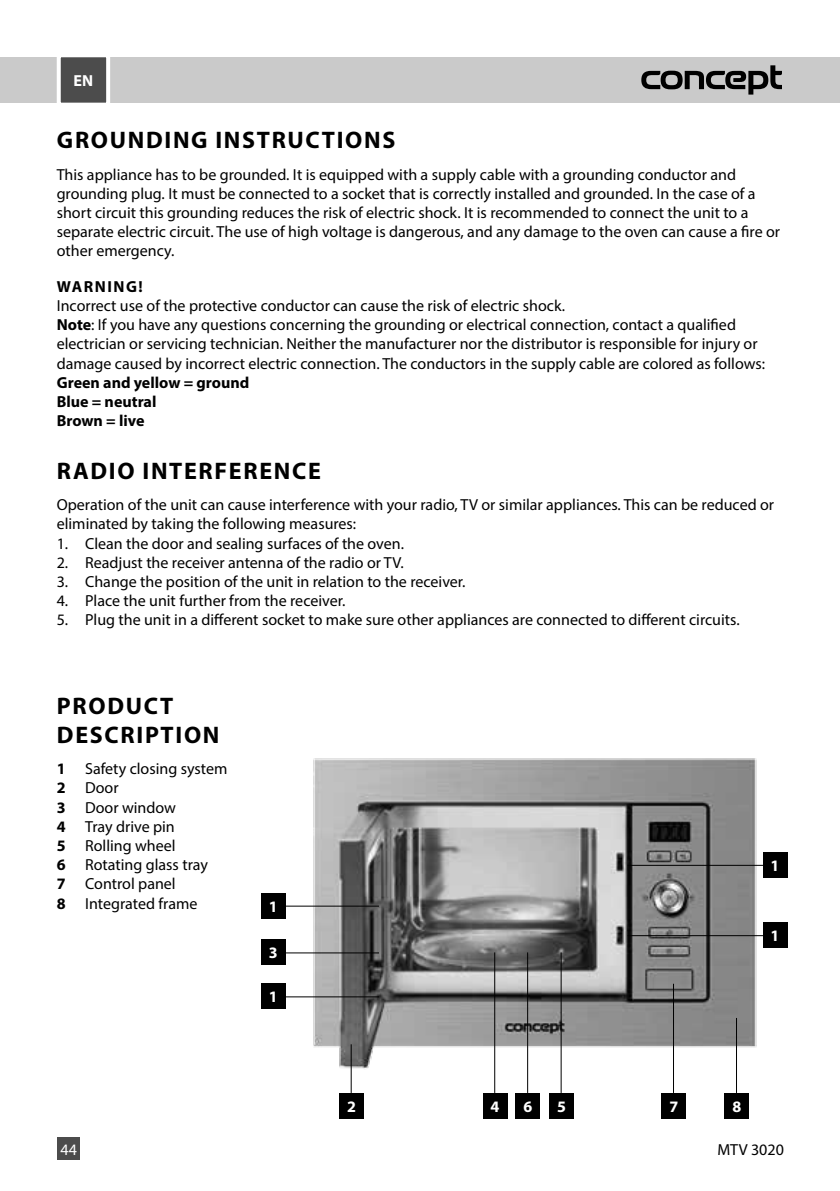
<style>
.page{position:relative;width:840px;height:1191px;background:#fff}
.page>*{position:absolute;margin:0;border:0;box-sizing:border-box;transform-origin:0 0}
.t1{font:700 24px/28.8px "Myriad Pro";letter-spacing:.07em;color:#000}
.t2{font:16px/19.2px "Myriad Pro";color:#000}
.t3{font:700 16px/19.2px "Myriad Pro";color:#000}
.t4{font:700 16px "Myriad Pro";color:#fff}
.t5{font:700 16px "Myriad Pro";letter-spacing:.095em;color:#000}
.t6{font:16px "Myriad Pro";color:#fff}
.s1{font-weight:700}
</style>
<div class="page">
<img style="left:300px;top:758px;width:467px;height:317px">
<div style="left:261px;top:893px;width:24px;height:25px;background:#000"></div>
<div style="left:762px;top:852px;width:24px;height:25px;background:#000"></div>
<div style="left:261px;top:983px;width:24px;height:26px;background:#000"></div>
<div style="left:762px;top:922px;width:24px;height:25px;background:#000"></div>
<div style="left:261px;top:939px;width:24px;height:26px;background:#000"></div>
<div style="left:339px;top:1093px;width:24px;height:25px;background:#000"></div>
<div style="left:482px;top:1093px;width:25px;height:25px;background:#000"></div>
<div style="left:549px;top:1093px;width:24px;height:25px;background:#000"></div>
<div style="left:661px;top:1093px;width:24px;height:25px;background:#000"></div>
<div style="left:724px;top:1093px;width:24px;height:25px;background:#000"></div>
<div style="left:515px;top:1093px;width:25px;height:25px;background:#000"></div>
<hr style="left:350px;top:1044px;width:1px;height:49px;background:#000">
<hr style="left:494px;top:952px;width:1px;height:141px;background:#000">
<hr style="left:560px;top:952px;width:1px;height:141px;background:#000">
<hr style="left:672px;top:983px;width:1px;height:110px;background:#000">
<hr style="left:735px;top:1018px;width:1px;height:75px;background:#000">
<hr style="left:527px;top:952px;width:1px;height:141px;background:#000">
<hr style="left:285px;top:905px;width:94px;height:1px;background:#000">
<hr style="left:627px;top:865px;width:138px;height:1px;background:#000">
<hr style="left:285px;top:996px;width:94px;height:1px;background:#000">
<hr style="left:627px;top:935px;width:138px;height:1px;background:#000">
<hr style="left:285px;top:952px;width:94px;height:1px;background:#000">
<div style="left:0;top:57px;width:839px;height:46px;background:#cacaca"></div>
<svg style="left:641px;top:65px;width:140px;height:30px"></svg>
<svg style="left:56px;top:57px;width:54px;height:46px;background:#696969"></svg>
<div style="left:57px;top:1137px;width:23px;height:23px;background:#4c4c4c"></div>
<p class="t4" style="left:74px;top:70px;width:21px">EN</p>
<h1 class="t1" style="left:57px;top:125px;width:340px">GROUNDING INSTRUCTIONS</h1>
<p class="t2" style="left:57px;top:164px;width:724px">This appliance has to be grounded. It is equipped with a supply cable with a grounding conductor and grounding plug. It must be connected to a socket that is correctly installed and grounded. In the case of a short circuit this grounding reduces the risk of electric shock. It is recommended to connect the unit to a separate electric circuit. The use of high voltage is dangerous, and any damage to the oven can cause a fire or other emergency.</p>
<p class="t5" style="left:57px;top:276px;width:87px">WARNING!</p>
<p class="t2" style="left:57px;top:296px;width:709px">Incorrect use of the protective conductor can cause the risk of electric shock.<br><span class="s1">Note</span>: If you have any questions concerning the grounding or electrical connection, contact a qualified electrician or servicing technician. Neither the manufacturer nor the distributor is responsible for injury or damage caused by incorrect electric connection. The conductors in the supply cable are colored as follows:</p>
<p class="t3" style="left:57px;top:372px;width:194px">Green and yellow = ground<br>Blue = neutral<br>Brown = live</p>
<h1 class="t1" style="left:57px;top:456px;width:265px">RADIO INTERFERENCE</h1>
<p class="t2" style="left:57px;top:495px;width:718px">Operation of the unit can cause interference with your radio, TV or similar appliances. This can be reduced or eliminated by taking the following measures:</p>
<p class="t2" style="left:57px;top:533px;width:348px">1. Clean the door and sealing surfaces of the oven.</p>
<p class="t2" style="left:57px;top:552px;width:348px">2. Readjust the receiver antenna of the radio or TV.</p>
<p class="t2" style="left:57px;top:572px;width:410px">3. Change the position of the unit in relation to the receiver.</p>
<p class="t2" style="left:57px;top:591px;width:290px">4. Place the unit further from the receiver.</p>
<p class="t2" style="left:57px;top:610px;width:684px">5. Plug the unit in a different socket to make sure other appliances are connected to different circuits.</p>
<h1 class="t1" style="left:57px;top:691px;width:164px">PRODUCT<br>DESCRIPTION</h1>
<p class="t2" style="left:57px;top:759px;width:172px"><span class="s1">1</span> Safety closing system<br><span class="s1">2</span> Door<br><span class="s1">3</span> Door window<br><span class="s1">4</span> Tray drive pin<br><span class="s1">5</span> Rolling wheel<br><span class="s1">6</span> Rotating glass tray<br><span class="s1">7</span> Control panel<br><span class="s1">8</span> Integrated frame</p>
<p class="t4" style="left:269px;top:895px;width:10px">1</p>
<p class="t4" style="left:269px;top:942px;width:10px">3</p>
<p class="t4" style="left:269px;top:986px;width:10px">1</p>
<p class="t4" style="left:770px;top:855px;width:10px">1</p>
<p class="t4" style="left:770px;top:925px;width:10px">1</p>
<p class="t4" style="left:347px;top:1095px;width:10px">2</p>
<p class="t4" style="left:490px;top:1095px;width:10px">4</p>
<p class="t4" style="left:523px;top:1095px;width:10px">6</p>
<p class="t4" style="left:556px;top:1095px;width:10px">5</p>
<p class="t4" style="left:669px;top:1095px;width:10px">7</p>
<p class="t4" style="left:732px;top:1095px;width:10px">8</p>
<p class="t6" style="left:61px;top:1139px;width:18px">44</p>
<p class="t2" style="left:717px;top:1139px;width:68px">MTV 3020</p>
</div>
